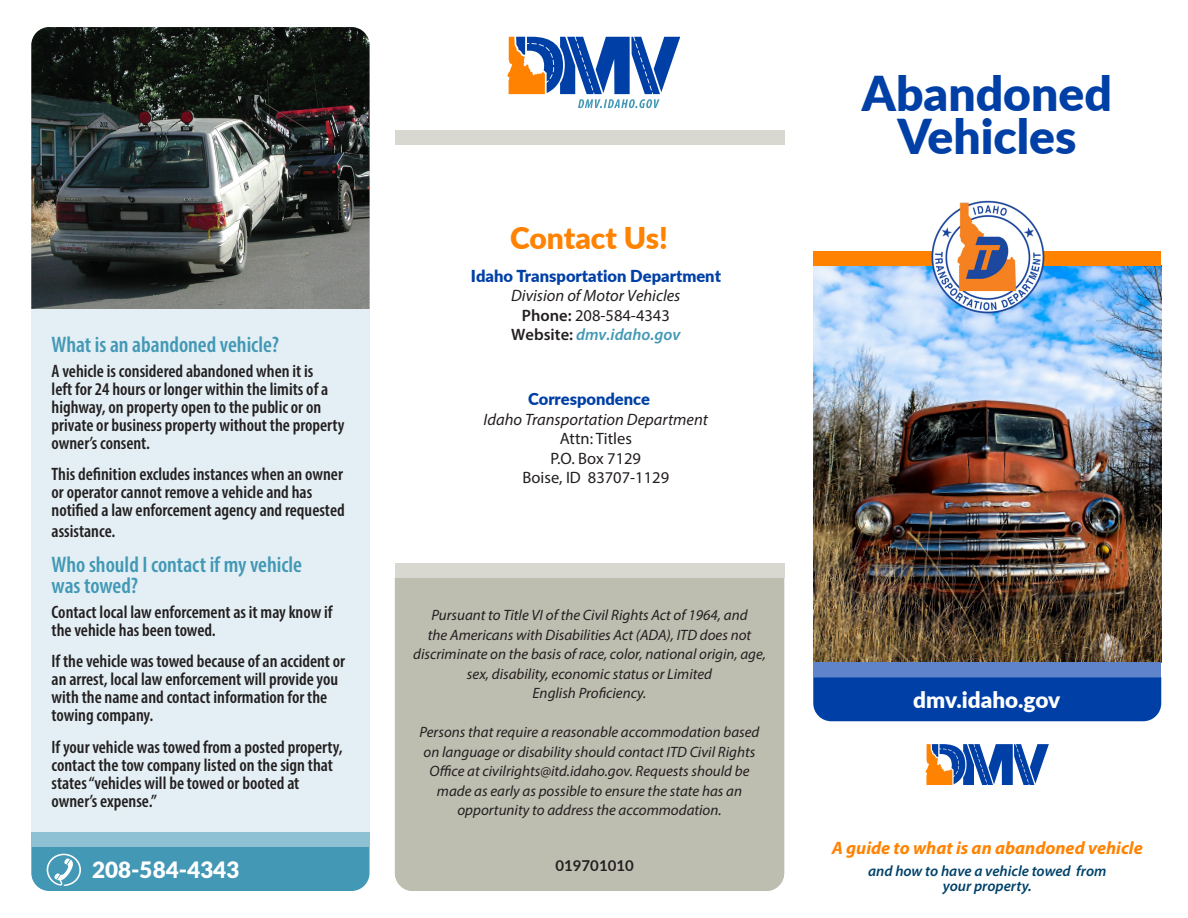
<style>
.page{position:relative;width:1188px;height:918px;background:#fff}
.page>*{position:absolute;margin:0;border:0;box-sizing:border-box;transform-origin:0 0}
.Body{font:900 48px/43.5px "Lato";color:#0040a6;text-align:center}
.Body-2{font:900 30px "Lato";color:#ff8200}
.t1{font:600 condensed 22.5px/21px "Myriad Pro";color:#4298b5}
.t2{font:900 22.5px "Lato";color:#fff}
.Body-3{font:600 condensed 18px/18px "Myriad Pro";color:#231f20}
.t3{font:italic 700 18px "Myriad Pro";color:#ff8200}
.Body-4{font:900 16.5px/19.5px "Lato";color:#0040a6;text-align:center}
.Body-5{font:16.5px "Myriad Pro";color:#231f20}
.Body-6{font:italic 16.5px "Myriad Pro";color:#231f20}
.Body-7{font:italic 15px/19.5px "Myriad Pro";color:#231f20;text-align:center}
.t4{font:italic 600 15px/15px "Myriad Pro";color:#01426a;text-align:center}
.t5{font:700 15px "Lato";color:#231f20}
.s1{font-family:"Myriad Pro";font-weight:400;font-style:italic;color:#231f20}
.s2{font-family:"Myriad Pro";font-weight:600;color:#231f20}
.s3{font-family:"Myriad Pro";font-weight:400;color:#231f20}
.s4{font-family:"Myriad Pro";font-weight:600;font-style:italic;color:#4298b5}
</style>
<div class="page">
<img style="left:813px;top:266px;width:348px;height:396px">
<img style="left:31px;top:27px;width:339px;height:283px">
<div style="left:31px;top:310px;width:339px;height:522px;background:#e3eff4"></div>
<div style="left:395px;top:130px;width:389px;height:15px;background:#d8d7d0"></div>
<div style="left:395px;top:578px;width:389px;height:313px;background:#bdbdb0"></div>
<div style="left:395px;top:563px;width:389px;height:15px;background:#d8d7d0"></div>
<svg style="left:926px;top:744px;width:123px;height:41px"></svg>
<svg style="left:507px;top:37px;width:173px;height:71px"></svg>
<div style="left:813px;top:677px;width:348px;height:44px;background:#0040a6"></div>
<div style="left:813px;top:662px;width:348px;height:15px;background:#6084cb"></div>
<div style="left:813px;top:251px;width:348px;height:15px;background:#ff8200"></div>
<img style="left:928px;top:200px;width:118px;height:117px">
<div style="left:31px;top:832px;width:339px;height:15px;background:#8ec1d3"></div>
<div style="left:31px;top:847px;width:339px;height:44px;background:#4298b5"></div>
<p class="t1" style="left:52px;top:334px;width:229px">What is an abandoned vehicle?</p>
<p class="Body-3" style="left:52px;top:362px;width:294px">A vehicle is considered abandoned when it is<br>left for 24 hours or longer within the limits of a highway, on property open to the public or on private or business property without the property owner’s consent.</p>
<p class="Body-3" style="left:52px;top:465px;width:295px">This definition excludes instances when an owner or operator cannot remove a vehicle and has notified a law enforcement agency and requested</p>
<p class="Body-3" style="left:52px;top:522px;width:65px">assistance.</p>
<p class="t1" style="left:52px;top:554px;width:252px">Who should I contact if my vehicle was towed?</p>
<p class="Body-3" style="left:52px;top:602px;width:283px">Contact local law enforcement as it may know if the vehicle has been towed.</p>
<p class="Body-3" style="left:52px;top:652px;width:295px">If the vehicle was towed because of an accident or an arrest, local law enforcement will provide you with the name and contact information for the towing company.</p>
<p class="Body-3" style="left:52px;top:737px;width:293px">If your vehicle was towed from a posted property, contact the tow company listed on the sign that states “vehicles will be towed or booted at owner’s expense.”</p>
<p class="t2" style="left:92px;top:853px;width:149px">208-584-4343</p>
<p class="Body-2" style="left:510px;top:215px;width:159px">Contact Us!</p>
<p class="Body-4" style="left:471px;top:265px;width:252px">Idaho Transportation Department<br><span class="s1">Division of Motor Vehicles<br></span><span class="s2">Phone:</span> <span class="s3">208-584-4343<br></span><span class="s2">Website:</span> <span class="s4">dmv.idaho.gov</span></p>
<p class="Body-4" style="left:528px;top:389px;width:123px">Correspondence</p>
<p class="Body-6" style="left:484px;top:409px;width:226px">Idaho Transportation Department</p>
<p class="Body-5" style="left:560px;top:429px;width:74px">Attn: Titles</p>
<p class="Body-5" style="left:551px;top:448px;width:92px">P.O. Box 7129</p>
<p class="Body-5" style="left:523px;top:468px;width:148px">Boise, ID 83707-1129</p>
<p class="Body-7" style="left:413px;top:605px;width:354px">Pursuant to Title VI of the Civil Rights Act of 1964, and<br>the Americans with Disabilities Act (ADA), ITD does not discriminate on the basis of race, color, national origin, age, sex, disability, economic status or Limited<br>English Proficiency.</p>
<p class="Body-7" style="left:420px;top:722px;width:342px">Persons that require a reasonable accommodation based on language or disability should contact ITD Civil Rights Office at civilrights@itd.idaho.gov. Requests should be made as early as possible to ensure the state has an opportunity to address the accommodation.</p>
<p class="Body-7" style="left:427px;top:644px;width:326px">discr minate on the basis of race, color, national origin, age, sex, disability, economic status or Limited English<br>Proficien y.</p>
<p class="Body-7" style="left:440px;top:761px;width:13px">f</p>
<p class="t5" style="left:556px;top:854px;width:80px">019701010</p>
<p class="Body" style="left:862px;top:69px;width:252px">Abandoned<br>Vehicles</p>
<p class="t2" style="left:913px;top:683px;width:149px">dmv.idaho.gov</p>
<p class="t3" style="left:832px;top:836px;width:312px">A guide to what is an abandoned vehicle</p>
<p class="t4" style="left:868px;top:863px;width:240px">and how to have a vehicle towed from your property.</p>
</div>
